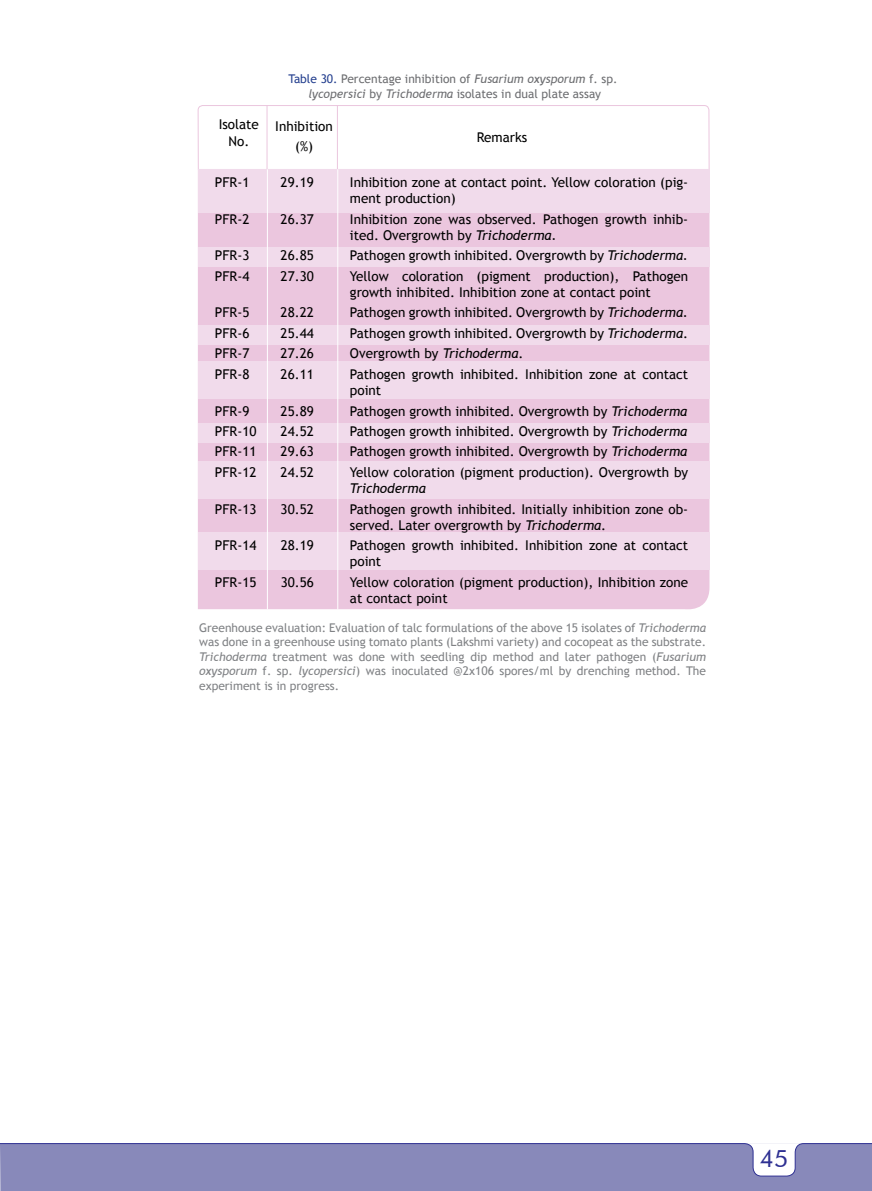
<style>
.page{position:relative;width:872px;height:1191px;background:#fff}
.page>*{position:absolute;margin:0;border:0;box-sizing:border-box;transform-origin:0 0}
.t1{font:24px "Futura BT";color:#2e3092}
.t2{font:13.5px/16.2px "Trebuchet MS";color:#000}
.t3{font:italic 13.5px "Trebuchet MS";color:#000}
.t4{font:12px/14.4px "Trebuchet MS";color:#808285;text-align:justify}
.t5{font:12px/14.2px "Trebuchet MS";color:#6d6e71;text-align:center}
.s1{color:#25408f}
.s2{font-style:italic}
</style>
<div class="page">
<div style="left:1px;top:1176px;width:871px;height:15px;background:#8889ba"></div>
<hr style="left:0;top:1143px;width:1px;height:48px;background:#8889ba">
<svg style="left:0;top:1143px;width:872px;height:33px;background:#8a8bbc"></svg>
<div style="left:198px;top:213px;width:511px;height:397px;background:#ebc6de"></div>
<svg style="left:197px;top:105px;width:513px;height:65px"></svg>
<hr style="left:267px;top:105px;width:1px;height:64px;background:#ebc6de">
<hr style="left:337px;top:105px;width:1px;height:64px;background:#ebc6de">
<div style="left:198px;top:533px;width:511px;height:37px;background:#f1dbeb"></div>
<div style="left:198px;top:462px;width:511px;height:37px;background:#f1dbeb"></div>
<div style="left:198px;top:423px;width:511px;height:20px;background:#f1dbeb"></div>
<div style="left:198px;top:362px;width:511px;height:37px;background:#f1dbeb"></div>
<div style="left:198px;top:325px;width:511px;height:20px;background:#f1dbeb"></div>
<div style="left:198px;top:247px;width:511px;height:20px;background:#f1dbeb"></div>
<div style="left:198px;top:169px;width:511px;height:44px;background:#f1dbeb"></div>
<hr style="left:337px;top:169px;width:1px;height:440px;background:#fff">
<hr style="left:267px;top:169px;width:1px;height:440px;background:#fff">
<p class="t5" style="left:288px;top:72px;width:330px"><span class="s1">Table 30.</span> Percentage inhibition of <span class="s2">Fusarium oxysporum</span> f. sp. <span class="s2">lycopersici</span> by <span class="s2">Trichoderma</span> isolates in dual plate assay</p>
<p class="t2" style="left:219px;top:115px;width:42px;line-height:17.4px;text-align:center">Isolate<br>No.</p>
<p class="t2" style="left:275px;top:116px;width:59px;line-height:20.4px;text-align:center">Inhibition (%)</p>
<p class="t2" style="left:215px;top:174px;width:36px">PFR-1</p>
<p class="t2" style="left:281px;top:174px;width:35px">29.19</p>
<p class="t2" style="left:350px;top:174px;width:340px">Inhibition zone at contact point. Yellow coloration (pig&shy;ment production)</p>
<p class="t2" style="left:215px;top:211px;width:36px">PFR-2</p>
<p class="t2" style="left:281px;top:211px;width:35px">26.37</p>
<p class="t2" style="left:350px;top:211px;width:340px">Inhibition zone was observed. Pathogen growth inhib&shy;ited. Overgrowth by <span class="s2">Trichoderma.</span></p>
<p class="t2" style="left:215px;top:248px;width:36px">PFR-3</p>
<p class="t2" style="left:281px;top:248px;width:35px">26.85</p>
<p class="t2" style="left:350px;top:248px;width:340px">Pathogen growth inhibited. Overgrowth by <span class="s2">Trichoderma.</span></p>
<p class="t2" style="left:215px;top:268px;width:36px">PFR-4</p>
<p class="t2" style="left:281px;top:268px;width:35px">27.30</p>
<p class="t2" style="left:350px;top:268px;width:340px">Yellow coloration (pigment production), Pathogen growth inhibited. Inhibition zone at contact point</p>
<p class="t2" style="left:215px;top:305px;width:36px">PFR-5</p>
<p class="t2" style="left:281px;top:305px;width:35px">28.22</p>
<p class="t2" style="left:350px;top:305px;width:340px">Pathogen growth inhibited. Overgrowth by <span class="s2">Trichoderma.</span></p>
<p class="t2" style="left:215px;top:325px;width:36px">PFR-6</p>
<p class="t2" style="left:281px;top:325px;width:35px">25.44</p>
<p class="t2" style="left:350px;top:325px;width:340px">Pathogen growth inhibited. Overgrowth by <span class="s2">Trichoderma</span>.</p>
<p class="t2" style="left:215px;top:346px;width:36px">PFR-7</p>
<p class="t2" style="left:281px;top:346px;width:35px">27.26</p>
<p class="t2" style="left:350px;top:346px;width:175px">Overgrowth by <span class="s2">Trichoderma</span>.</p>
<p class="t2" style="left:215px;top:366px;width:36px">PFR-8</p>
<p class="t2" style="left:281px;top:366px;width:35px">26.11</p>
<p class="t2" style="left:350px;top:366px;width:340px">Pathogen growth inhibited. Inhibition zone at contact point</p>
<p class="t2" style="left:215px;top:403px;width:36px">PFR-9</p>
<p class="t2" style="left:281px;top:403px;width:35px">25.89</p>
<p class="t2" style="left:350px;top:403px;width:339px">Pathogen growth inhibited. Overgrowth by <span class="s2">Trichoderma</span></p>
<p class="t2" style="left:215px;top:423px;width:43px">PFR-10</p>
<p class="t2" style="left:281px;top:423px;width:35px">24.52</p>
<p class="t2" style="left:350px;top:423px;width:339px">Pathogen growth inhibited. Overgrowth by <span class="s2">Trichoderma</span></p>
<p class="t2" style="left:215px;top:444px;width:43px">PFR-11</p>
<p class="t2" style="left:281px;top:444px;width:35px">29.63</p>
<p class="t2" style="left:350px;top:444px;width:339px">Pathogen growth inhibited. Overgrowth by <span class="s2">Trichoderma</span></p>
<p class="t2" style="left:215px;top:464px;width:43px">PFR-12</p>
<p class="t2" style="left:281px;top:464px;width:35px">24.52</p>
<p class="t2" style="left:350px;top:464px;width:340px">Yellow coloration (pigment production). Overgrowth by</p>
<p class="t3" style="left:350px;top:480px;width:77px">Trichoderma</p>
<p class="t2" style="left:215px;top:501px;width:43px">PFR-13</p>
<p class="t2" style="left:281px;top:501px;width:35px">30.52</p>
<p class="t2" style="left:350px;top:501px;width:340px">Pathogen growth inhibited. Initially inhibition zone ob&shy;served. Later overgrowth by <span class="s2">Trichoderma</span>.</p>
<p class="t2" style="left:215px;top:537px;width:43px">PFR-14</p>
<p class="t2" style="left:281px;top:537px;width:35px">28.19</p>
<p class="t2" style="left:350px;top:537px;width:340px">Pathogen growth inhibited. Inhibition zone at contact point</p>
<p class="t2" style="left:215px;top:574px;width:43px">PFR-15</p>
<p class="t2" style="left:281px;top:574px;width:35px">30.56</p>
<p class="t2" style="left:350px;top:574px;width:340px">Yellow coloration (pigment production), Inhibition zone at contact point</p>
<p class="t2" style="left:477px;top:129px;width:52px">Remarks</p>
<p class="t4" style="left:199px;top:620px;width:508px">Greenhouse evaluation: Evaluation of talc formulations of the above 15 isolates of <span class="s2">Trichoderma </span>was done in a greenhouse using tomato plants (Lakshmi variety) and cocopeat as the substrate.<br><span class="s2">Trichoderma</span> treatment was done with seedling dip method and later pathogen (<span class="s2">Fusarium oxysporum</span> f. sp. <span class="s2">lycopersici</span>) was inoculated @2x106 spores/ml by drenching method. The experiment is in progress.</p>
<h1 class="t1" style="left:760px;top:1143px;width:30px">45</h1>
</div>
